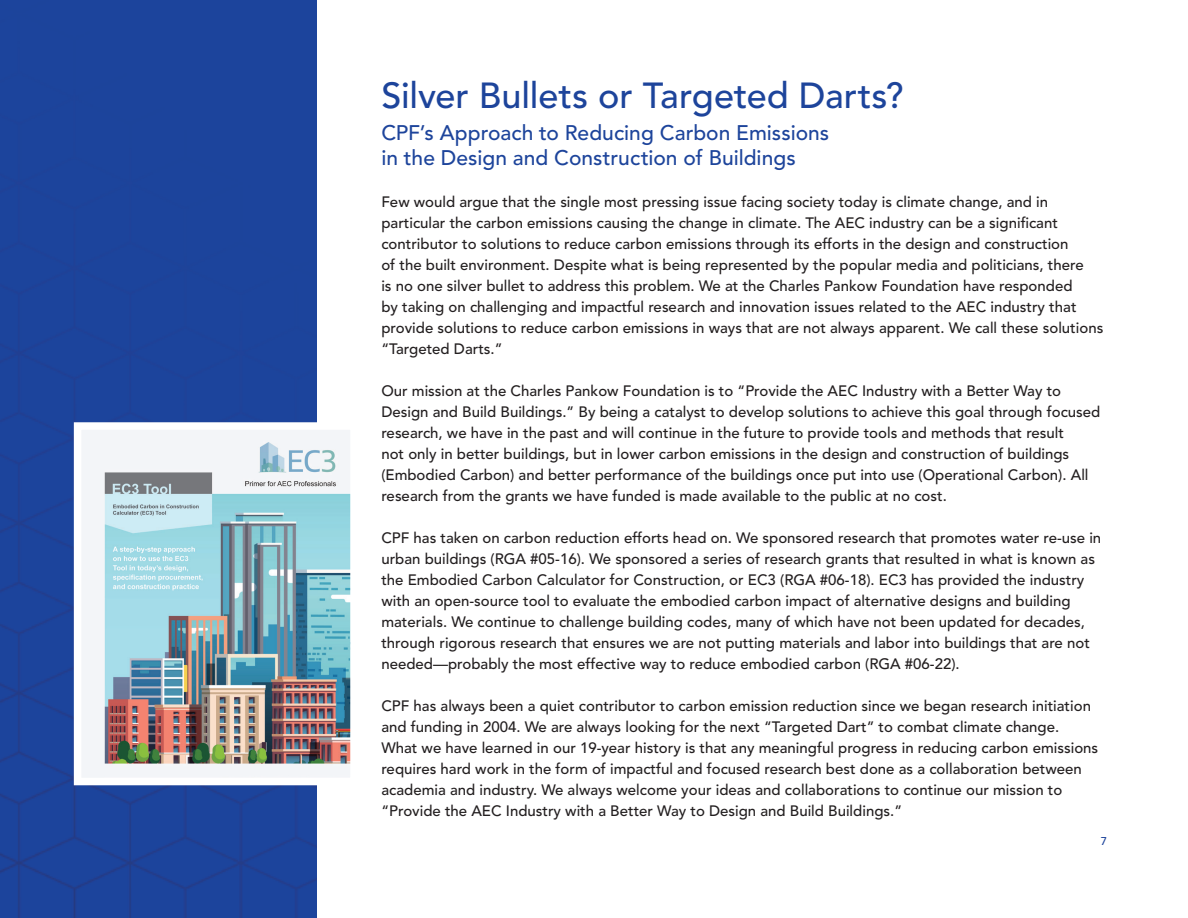
<style>
.page{position:relative;width:1188px;height:918px;background:#fff}
.page>*{position:absolute;margin:0;border:0;box-sizing:border-box;transform-origin:0 0}
.t1{font:500 36px "Avenir LT Std";color:#1d449b}
.t2{font:500 21px/25.5px "Avenir LT Std";color:#1d449b}
.t3{font:500 15px/21px "Avenir LT Std";color:#231f20}
.t4{font:500 11.25px "Avenir LT Std";color:#1d449b}
</style>
<div class="page">
<div style="left:0;top:0;width:317px;height:918px;background:#1c449c"></div>
<img style="left:70px;top:419px;width:281px;height:370px">
<h1 class="t1" style="left:381px;top:75px;width:523px">Silver Bullets or Targeted Darts?</h1>
<h2 class="t2" style="left:381px;top:120px;width:449px">CPF’s Approach to Reducing Carbon Emissions in the Design and Construction of Buildings</h2>
<p class="t3" style="left:381px;top:192px;width:724px">Few would argue that the single most pressing issue facing society today is climate change, and in particular the carbon emissions causing the change in climate. The AEC industry can be a significant contributor to solutions to reduce carbon emissions through its efforts in the design and construction<br>of the built environment. Despite what is being represented by the popular media and politicians, there<br>is no one silver bullet to address this problem. We at the Charles Pankow Foundation have responded<br>by taking on challenging and impactful research and innovation issues related to the AEC industry that provide solutions to reduce carbon emissions in ways that are not always apparent. We call these solutions “Targeted Darts.”</p>
<p class="t3" style="left:381px;top:381px;width:721px">Our mission at the Charles Pankow Foundation is to “Provide the AEC Industry with a Better Way to Design and Build Buildings.” By being a catalyst to develop solutions to achieve this goal through focused research, we have in the past and will continue in the future to provide tools and methods that result<br>not only in better buildings, but in lower carbon emissions in the design and construction of buildings (Embodied Carbon) and better performance of the buildings once put into use (Operational Carbon). All research from the grants we have funded is made available to the public at no cost.</p>
<p class="t3" style="left:381px;top:528px;width:721px">CPF has taken on carbon reduction efforts head on. We sponsored research that promotes water re-use in urban buildings (RGA #05-16). We sponsored a series of research grants that resulted in what is known as the Embodied Carbon Calculator for Construction, or EC3 (RGA #06-18). EC3 has provided the industry with an open-source tool to evaluate the embodied carbon impact of alternative designs and building materials. We continue to challenge building codes, many of which have not been updated for decades, through rigorous research that ensures we are not putting materials and labor into buildings that are not needed—probably the most effective way to reduce embodied carbon (RGA #06-22).</p>
<p class="t3" style="left:381px;top:696px;width:718px">CPF has always been a quiet contributor to carbon emission reduction since we began research initiation and funding in 2004. We are always looking for the next “Targeted Dart” to combat climate change.<br>What we have learned in our 19-year history is that any meaningful progress in reducing carbon emissions requires hard work in the form of impactful and focused research best done as a collaboration between academia and industry. We always welcome your ideas and collaborations to continue our mission to “Provide the AEC Industry with a Better Way to Design and Build Buildings.”</p>
<p class="t4" style="left:1101px;top:835px;width:8px">7</p>
</div>
